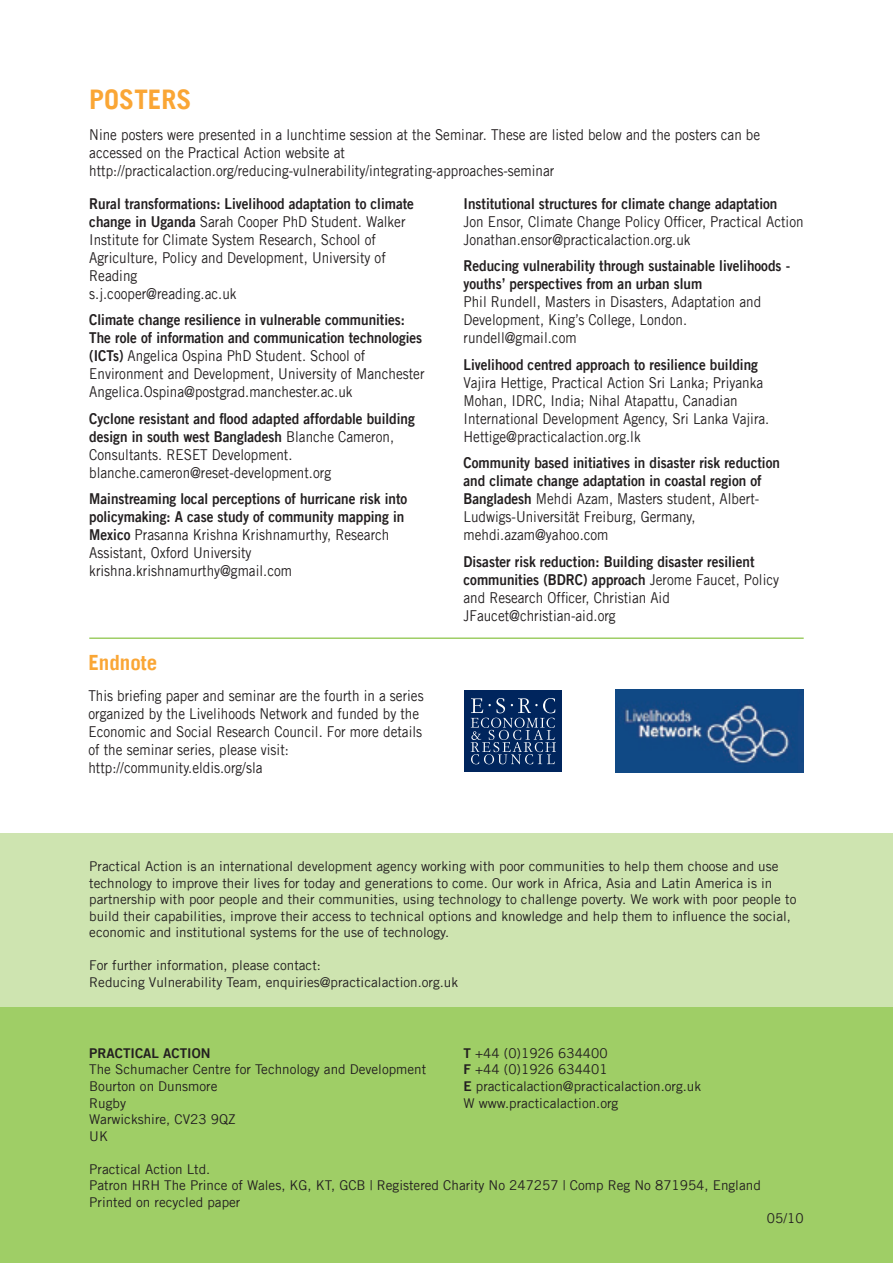
<style>
.page{position:relative;width:893px;height:1263px;background:#fff}
.page>*{position:absolute;margin:0;border:0;box-sizing:border-box;transform-origin:0 0}
.Article_title{font:700 27px "Trade Gothic";color:#faa635}
.Heading_1{font:700 21px "Trade Gothic";color:#faa635}
.Body_text_paragraph{font:15px/18px "Trade Gothic";color:#231f20;scale:.9 1}
.Body_text_paragraph-2{font:15px/18px "Trade Gothic Bold Two";color:#231f20;scale:.9 1}
.References{font:13.5px/16.5px "Trade Gothic";color:#231f20}
.References-2{font:13.5px "Trade Gothic Bold Two";color:#231f20}
.s1{font-family:"Trade Gothic Bold Two"}
.s2{font-family:"Trade Gothic"}
</style>
<div class="page">
<div style="left:0;top:833px;width:893px;height:175px;background:#cee4b0"></div>
<div style="left:0;top:1008px;width:893px;height:255px;background:#9fce66"></div>
<hr style="left:89px;top:637px;width:715px;height:2px;background:#9fce66">
<div style="left:464px;top:690px;width:98px;height:82px;background:#00255d"></div>
<svg style="left:471px;top:698px;width:85px;height:66px"></svg>
<img style="left:616px;top:690px;width:188px;height:82px">
<p class="Article_title" style="left:89px;top:83px;width:101px">POSTERS</p>
<p class="Body_text_paragraph" style="left:89px;top:125px;width:747px">Nine posters were presented in a lunchtime session at the Seminar. These are listed below and the posters can be accessed on the Practical Action website at http://practicalaction.org/reducing-vulnerability/integrating-approaches-seminar</p>
<p class="Body_text_paragraph-2" style="left:463px;top:194px;width:350px">Institutional structures for climate change adaptation</p>
<p class="Body_text_paragraph" style="left:463px;top:212px;width:379px">Jon Ensor, Climate Change Policy Officer, Practical Action<br>Jonathan.ensor@practicalaction.org.uk</p>
<p class="Body_text_paragraph" style="left:463px;top:257px;width:364px"><span class="s1">Reducing vulnerability through sustainable livelihoods - youths’ perspectives from an urban slum<br></span>Phil Rundell, Masters in Disasters, Adaptation and Development, King’s College, London. rundell@gmail.com</p>
<p class="Body_text_paragraph" style="left:463px;top:355px;width:341px"><span class="s1">Livelihood centred approach to resilience building </span>Vajira Hettige, Practical Action Sri Lanka; Priyanka Mohan, IDRC, India; Nihal Atapattu, Canadian International Development Agency, Sri Lanka Vajira.<br>Hettige@practicalaction.org.lk</p>
<p class="Body_text_paragraph-2" style="left:463px;top:453px;width:353px">Community based initiatives in disaster risk reduction and climate change adaptation in coastal region of Bangladesh <span class="s2">Mehdi Azam, Masters student, Albert-Ludwigs-Universität Freiburg, Germany, mehdi.azam@yahoo.com</span></p>
<p class="Body_text_paragraph" style="left:463px;top:552px;width:352px"><span class="s1">Disaster risk reduction: Building disaster resilient communities (BDRC) approach</span> Jerome Faucet, Policy and Research Officer, Christian Aid JFaucet@christian-aid.org</p>
<p class="Body_text_paragraph" style="left:89px;top:194px;width:362px"><span class="s1">Rural transformations: Livelihood adaptation to climate change in Uganda</span> Sarah Cooper PhD Student. Walker Institute for Climate System Research, School of Agriculture, Policy and Development, University of Reading<br>s.j.cooper@reading.ac.uk</p>
<p class="Body_text_paragraph" style="left:89px;top:311px;width:374px"><span class="s1">Climate change resilience in vulnerable communities:<br>The role of information and communication technologies (ICTs)</span> Angelica Ospina PhD Student. School of Environment and Development, University of Manchester Angelica.Ospina@postgrad.manchester.ac.uk</p>
<p class="Body_text_paragraph" style="left:89px;top:409px;width:363px"><span class="s1">Cyclone resistant and flood adapted affordable building design in south west Bangladesh</span> Blanche Cameron, Consultants. RESET Development. blanche.cameron@reset-development.org</p>
<p class="Body_text_paragraph-2" style="left:89px;top:489px;width:355px">Mainstreaming local perceptions of hurricane risk into policymaking: A case study of community mapping in Mexico <span class="s2">Prasanna Krishna Krishnamurthy, Research Assistant, Oxford University krishna.krishnamurthy@gmail.com</span></p>
<p class="Heading_1" style="left:88px;top:650px;width:70px">ENDNOTE</p>
<p class="Body_text_paragraph" style="left:88px;top:686px;width:374px">This briefing paper and seminar are the fourth in a series organized by the Livelihoods Network and funded by the Economic and Social Research Council. For more details of the seminar series, please visit: http://community.eldis.org/sla</p>
<p class="References" style="left:89px;top:858px;width:709px">Practical Action is an international development agency working with poor communities to help them choose and use technology to improve their lives for today and generations to come. Our work in Africa, Asia and Latin America is in partnership with poor people and their communities, using technology to challenge poverty. We work with poor people to build their capabilities, improve their access to technical options and knowledge and help them to influence the social, economic and institutional systems for the use of technology.</p>
<p class="References" style="left:89px;top:957px;width:233px">For further information, please contact:</p>
<p class="References" style="left:89px;top:973px;width:370px">Reducing Vulnerability Team, enquiries@practicalaction.org.uk</p>
<p class="References-2" style="left:89px;top:1045px;width:123px">PRACTICAL ACTION</p>
<p class="References" style="left:89px;top:1061px;width:339px">The Schumacher Centre for Technology and Development</p>
<p class="References" style="left:89px;top:1078px;width:130px">Bourton on Dunsmore</p>
<p class="References" style="left:89px;top:1094px;width:38px">Rugby</p>
<p class="References" style="left:89px;top:1111px;width:148px">Warwickshire, CV23 9QZ</p>
<p class="References" style="left:89px;top:1127px;width:20px">UK</p>
<p class="References" style="left:89px;top:1160px;width:123px">Practical Action Ltd.</p>
<p class="References" style="left:89px;top:1177px;width:673px">Patron HRH The Prince of Wales, KG, KT, GCB | Registered Charity No 247257 | Comp Reg No 871954, England</p>
<p class="References" style="left:89px;top:1193px;width:153px">Printed on recycled paper</p>
<p class="References" style="left:463px;top:1045px;width:146px"><span class="s1">T</span> +44 (0)1926 634400</p>
<p class="References" style="left:463px;top:1061px;width:146px"><span class="s1">F</span> +44 (0)1926 634401</p>
<p class="References" style="left:463px;top:1078px;width:239px"><span class="s1">E</span> practicalaction@practicalaction.org.uk</p>
<p class="References" style="left:463px;top:1094px;width:156px">W www.practicalaction.org</p>
<p class="References" style="left:767px;top:1209px;width:38px">05/10</p>
</div>
